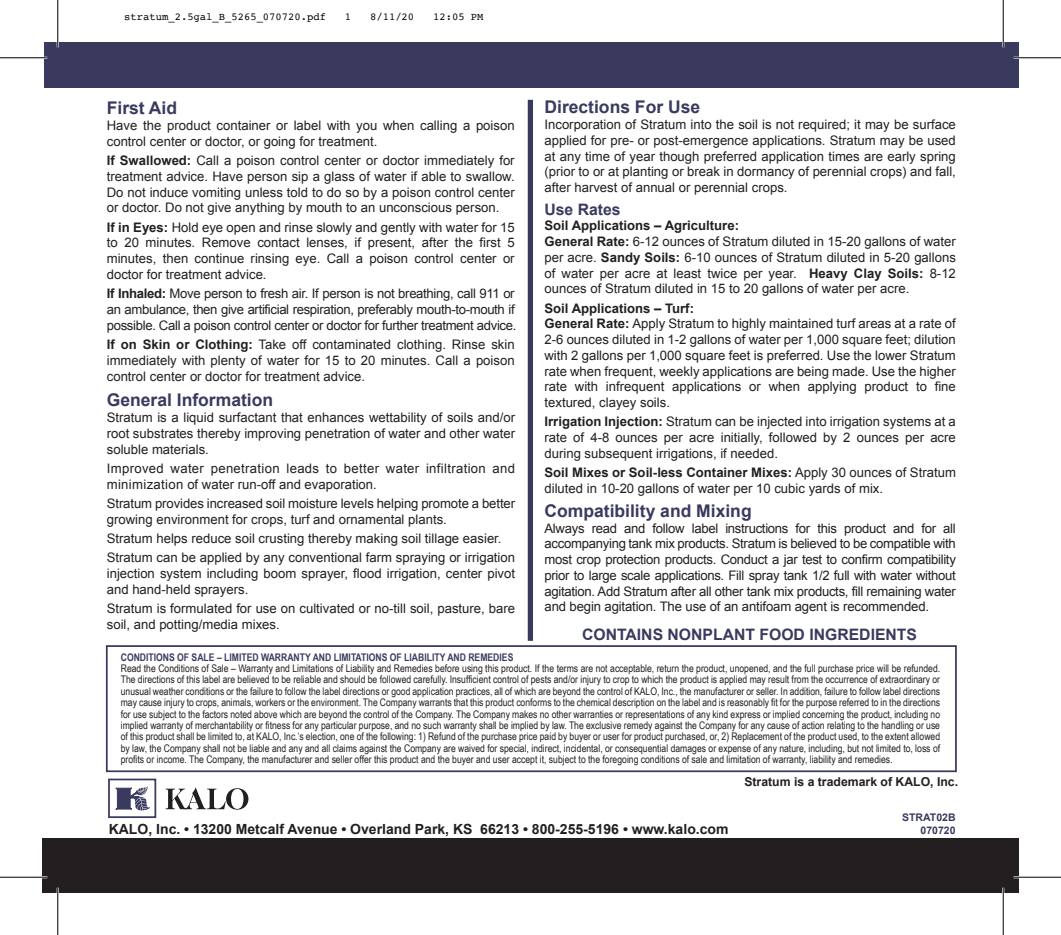
<style>
.page{position:relative;width:1061px;height:935px;background:#fff}
.page>*{position:absolute;margin:0;border:0;box-sizing:border-box;transform-origin:0 0}
.t1{font:700 17.5px "Arial";color:#3a3a5f}
.t2{font:700 15.75px "Arial";color:#3a3a5f}
.t3{font:700 14px "Arial";color:#231f20}
.t4{font:13.12px/15.8px "Arial";color:#231f20}
.t5{font:13.12px/15.8px "Arial";letter-spacing:-.025em;color:#231f20}
.t6{font:13.12px/15.8px "Arial";letter-spacing:.025em;color:#231f20}
.t7{font:700 12.25px "Arial";color:#231f20}
.t8{font:10.5px/11.4px "Arial Narrow";color:#231f20;text-align:justify}
.t9{font:700 10.5px "Arial Narrow";color:#3a3a5f}
.t10{font:10.5px "Courier";color:#000}
.t11{font:700 10.5px "Arial";color:#3a3a5f}
.s1{font-weight:700}
</style>
<div class="page">
<div style="left:44px;top:42px;width:974px;height:45px;background:#3a3a5f"></div>
<div style="left:106px;top:645px;width:850px;height:127px;border:2px solid #3a3a5f"></div>
<div style="left:528px;top:100px;width:5px;height:540px;background:#3a3a5f"></div>
<div style="left:42px;top:838px;width:976px;height:54px;background:#231f20"></div>
<svg style="left:165px;top:787px;width:83px;height:22px"></svg>
<div style="left:108px;top:778px;width:48px;height:40px;border:2px solid #3a3a5f"></div>
<svg style="left:115px;top:786px;width:35px;height:25px"></svg>
<hr style="left:0;top:57px;width:47px;height:2px;background:#fff">
<hr style="left:1013px;top:57px;width:47px;height:2px;background:#fff">
<hr style="left:0;top:876px;width:47px;height:2px;background:#fff">
<hr style="left:1013px;top:876px;width:47px;height:2px;background:#fff">
<hr style="left:57px;top:0;width:2px;height:47px;background:#fff">
<hr style="left:57px;top:887px;width:2px;height:47px;background:#fff">
<hr style="left:1002px;top:0;width:2px;height:47px;background:#fff">
<hr style="left:1002px;top:887px;width:2px;height:47px;background:#fff">
<hr style="left:0;top:57px;width:47px;height:1px;background:#000">
<hr style="left:1013px;top:57px;width:47px;height:1px;background:#000">
<hr style="left:0;top:876px;width:47px;height:1px;background:#000">
<hr style="left:1013px;top:876px;width:47px;height:1px;background:#000">
<hr style="left:57px;top:0;width:1px;height:47px;background:#000">
<hr style="left:57px;top:887px;width:1px;height:47px;background:#000">
<hr style="left:1002px;top:0;width:1px;height:47px;background:#000">
<hr style="left:1002px;top:887px;width:1px;height:47px;background:#000">
<p class="t10" style="left:124px;top:9px;width:203px">stratum_2.5gal_B_5265_070720.pdf</p>
<p class="t10" style="left:345px;top:9px;width:8px">1</p>
<p class="t10" style="left:370px;top:9px;width:46px">8/11/20</p>
<p class="t10" style="left:433px;top:9px;width:52px">12:05 PM</p>
<h1 class="t1" style="left:107px;top:97px;width:72px">First Aid</h1>
<p class="t4" style="left:107px;top:118px;width:409px">Have the product container or label with you when calling a poison control center or doctor, or going for treatment.</p>
<p class="t4" style="left:107px;top:153px;width:409px;text-align:justify"><span class="s1">If Swallowed:</span> Call a poison control center or doctor immediately for treatment advice. Have person sip a glass of water if able to swallow.<br>Do not induce vomiting unless told to do so by a poison control center or doctor. Do not give anything by mouth to an unconscious person.</p>
<p class="t4" style="left:107px;top:219px;width:409px;text-align:justify"><span class="s1">If in Eyes:</span> Hold eye open and rinse slowly and gently with water for 15 to 20 minutes. Remove contact lenses, if present, after the first 5 minutes, then continue rinsing eye. Call a poison control center or doctor for treatment advice.</p>
<p class="t5" style="left:107px;top:286px;width:411px"><span class="s1">If Inhaled:</span> Move person to fresh air. If person is not breathing, call 911 or an ambulance, then give artificial respiration, preferably mouth-to-mouth if possible. Call a poison control center or doctor for further treatment advice.</p>
<p class="t4" style="left:107px;top:337px;width:409px;text-align:justify"><span class="s1">If on Skin or Clothing:</span> Take off contaminated clothing. Rinse skin immediately with plenty of water for 15 to 20 minutes. Call a poison control center or doctor for treatment advice.</p>
<h1 class="t1" style="left:107px;top:389px;width:168px">General Information</h1>
<p class="t4" style="left:107px;top:410px;width:410px;text-align:justify">Stratum is a liquid surfactant that enhances wettability of soils and/or root substrates thereby improving penetration of water and other water soluble materials.</p>
<p class="t6" style="left:107px;top:460px;width:410px">Improved water penetration leads to better water infiltration and minimization of water run-off and evaporation.</p>
<p class="t4" style="left:107px;top:495px;width:410px">Stratum provides increased soil moisture levels helping promote a better growing environment for crops, turf and ornamental plants.</p>
<p class="t4" style="left:107px;top:529px;width:410px;line-height:19.2px">Stratum helps reduce soil crusting thereby making soil tillage easier.<br>Stratum can be applied by any conventional farm spraying or irrigation</p>
<p class="t4" style="left:107px;top:565px;width:410px">injection system including boom sprayer, flood irrigation, center pivot and hand-held sprayers.</p>
<p class="t4" style="left:107px;top:600px;width:410px">Stratum is formulated for use on cultivated or no-till soil, pasture, bare soil, and potting/media mixes.</p>
<h1 class="t1" style="left:544px;top:96px;width:157px">Directions For Use</h1>
<p class="t4" style="left:544px;top:117px;width:413px;text-align:justify">Incorporation of Stratum into the soil is not required; it may be surface applied for pre- or post-emergence applications. Stratum may be used at any time of year though preferred application times are early spring (prior to or at planting or break in dormancy of perennial crops) and fall, after harvest of annual or perennial crops.</p>
<p class="t2" style="left:544px;top:198px;width:78px">Use Rates</p>
<p class="t4" style="left:544px;top:218px;width:413px"><span class="s1">Soil Applications – Agriculture:<br>General Rate:</span> 6-12 ounces of Stratum diluted in 15-20 gallons of water per acre. <span class="s1">Sandy Soils:</span> 6-10 ounces of Stratum diluted in 5-20 gallons of water per acre at least twice per year. <span class="s1">Heavy Clay Soils:</span> 8-12 ounces of Stratum diluted in 15 to 20 gallons of water per acre.</p>
<p class="t4" style="left:544px;top:300px;width:413px"><span class="s1">Soil Applications – Turf:<br>General Rate:</span> Apply Stratum to highly maintained turf areas at a rate of 2-6 ounces diluted in 1-2 gallons of water per 1,000 square feet; dilution with 2 gallons per 1,000 square feet is preferred. Use the lower Stratum rate when frequent, weekly applications are being made. Use the higher rate with infrequent applications or when applying product to fine textured, clayey soils.</p>
<p class="t4" style="left:544px;top:414px;width:413px;text-align:justify"><span class="s1">Irrigation Injection:</span> Stratum can be injected into irrigation systems at a rate of 4-8 ounces per acre initially, followed by 2 ounces per acre during subsequent irrigations, if needed.</p>
<p class="t4" style="left:544px;top:465px;width:413px"><span class="s1">Soil Mixes or Soil-less Container Mixes:</span> Apply 30 ounces of Stratum diluted in 10-20 gallons of water per 10 cubic yards of mix.</p>
<h1 class="t1" style="left:544px;top:499px;width:209px">Compatibility and Mixing</h1>
<p class="t4" style="left:544px;top:520px;width:413px;text-align:justify">Always read and follow label instructions for this product and for all accompanying tank mix products. Stratum is believed to be compatible with most crop protection products. Conduct a jar test to confirm compatibility prior to large scale applications. Fill spray tank 1/2 full with water without agitation. Add Stratum after all other tank mix products, fill remaining water and begin agitation. The use of an antifoam agent is recommended.</p>
<p class="t2" style="left:582px;top:624px;width:336px">CONTAINS NONPLANT FOOD INGREDIENTS</p>
<p class="t9" style="left:121px;top:649px;width:394px">CONDITIONS OF SALE – LIMITED WARRANTY AND LIMITATIONS OF LIABILITY AND REMEDIES</p>
<p class="t8" style="left:121px;top:662px;width:821px">Read the Conditions of Sale – Warranty and Limitations of Liability and Remedies before using this product. If the terms are not acceptable, return the product, unopened, and the full purchase price will be refunded.<br>The directions of this label are believed to be reliable and should be followed carefully. Insufficient control of pests and/or injury to crop to which the product is applied may result from the occurrence of extraordinary or unusual weather conditions or the failure to follow the label directions or good application practices, all of which are beyond the control of KALO, Inc., the manufacturer or seller. In addition, failure to follow label directions may cause injury to crops, animals, workers or the environment. The Company warrants that this product conforms to the chemical description on the label and is reasonably fit for the purpose referred to in the directions for use subject to the factors noted above which are beyond the control of the Company. The Company makes no other warranties or representations of any kind express or implied concerning the product, including no implied warranty of merchantability or fitness for any particular purpose, and no such warranty shall be implied by law. The exclusive remedy against the Company for any cause of action relating to the handling or use of this product shall be limited to, at KALO, Inc.’s election, one of the following: 1) Refund of the purchase price paid by buyer or user for product purchased, or, 2) Replacement of the product used, to the extent allowed by law, the Company shall not be liable and any and all claims against the Company are waived for special, indirect, incidental, or consequential damages or expense of any nature, including, but not limited to, loss of profits or income. The Company, the manufacturer and seller offer this product and the buyer and user accept it, subject to the foregoing conditions of sale and limitation of warranty, liability and remedies.</p>
<p class="t7" style="left:744px;top:773px;width:215px">Stratum is a trademark of KALO, Inc.</p>
<p class="t11" style="left:902px;top:810px;width:55px">STRAT02B</p>
<p class="t3" style="left:109px;top:819px;width:621px">KALO, Inc. • 13200 Metcalf Avenue • Overland Park, KS 66213 • 800-255-5196 • www.kalo.com</p>
<p class="t11" style="left:920px;top:823px;width:37px">070720</p>
</div>
